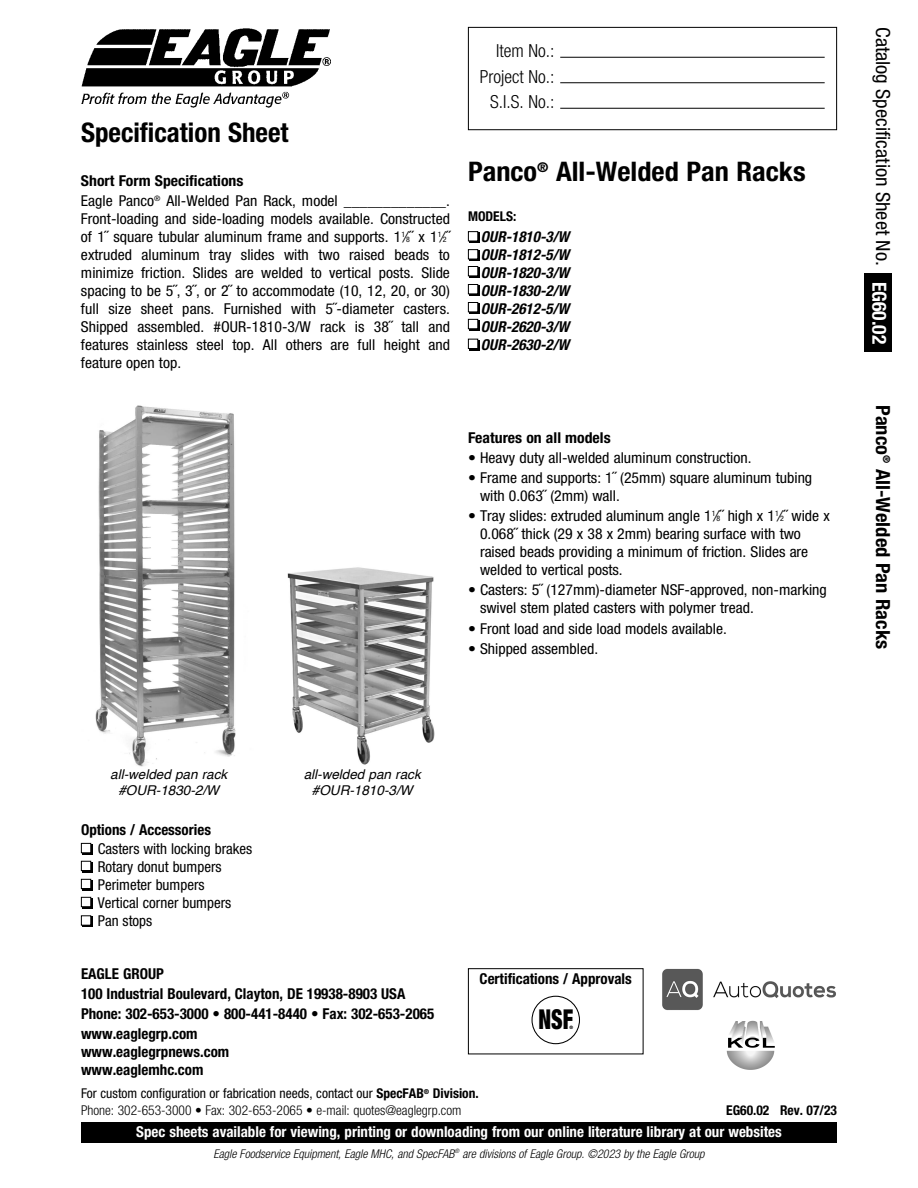
<style>
.page{position:relative;width:918px;height:1188px;background:#fff}
.page>*{position:absolute;margin:0;border:0;box-sizing:border-box;transform-origin:0 0}
.t1{font:900 condensed 27.45px "Helvetica Neue LT Pro";color:#000;scale:.78 1}
.t2{font:700 condensed 27px "Helvetica Neue LT Pro";color:#000;scale:1.05 1}
.t3{font:700 condensed 27px "Helvetica Neue LT Pro";color:#000}
.t4{font:condensed 19.5px "Helvetica Neue LT Pro";color:#000;scale:1.05 1}
.t5{font:700 condensed 19.5px "Helvetica Neue LT Pro";color:#000;scale:1.05 1}
.t6{font:300 condensed 18px/25.5px "Helvetica Neue LT Pro";color:#000;text-align:right}
.t7{font:condensed 15px/18px "Helvetica Neue LT Pro";color:#000;scale:1.05 1}
.t8{font:700 condensed 15px/20.1px "Helvetica Neue LT Pro";color:#000}
.t9{font:700 condensed 15px "Helvetica Neue LT Pro";color:#fff}
.t10{font:condensed 15px/18px "Helvetica Neue LT Pro";color:#000}
.t11{font:italic 700 condensed 15px/18px "Helvetica Neue LT Pro";color:#000;text-align:justify}
.t12{font:700 condensed 15px "Helvetica Neue LT Pro";color:#000;scale:1.05 1}
.t13{font:300 condensed 13.5px/16.2px "Helvetica Neue LT Pro";color:#000}
.t14{font:italic 13.5px/16.2px "Helvetica";color:#000;text-align:center}
.t15{font:700 condensed 13.5px "Helvetica Neue LT Pro";color:#000}
.t16{font:italic 300 condensed 12px "Helvetica Neue LT Pro";color:#000}
.t17{font:900 condensed 4.65px "Helvetica Neue LT Pro";color:#000}
.s1{font-weight:700}
.s2{font-size:7.5px}
.s3{font-weight:700;color:#fff}
.s4{font-weight:400}
</style>
<div class="page">
<div style="left:81px;top:1122px;width:756px;height:21px;background:#000"></div>
<img style="left:726px;top:1020px;width:49px;height:50px">
<img style="left:662px;top:968px;width:174px;height:42px">
<div style="left:468px;top:968px;width:175px;height:86px;border:1px solid #000"></div>
<svg style="left:532px;top:996px;width:48px;height:48px"></svg>
<div style="left:864px;top:274px;width:28px;height:78px;background:#000"></div>
<div style="left:468px;top:27px;width:369px;height:103px;border:1px solid #000"></div>
<hr style="left:560px;top:82px;width:265px;height:1px;background:#000">
<hr style="left:560px;top:57px;width:265px;height:1px;background:#000">
<hr style="left:560px;top:108px;width:265px;height:1px;background:#000">
<img style="left:81px;top:28px;width:250px;height:79px">
<div style="left:82px;top:845px;width:11px;height:10px;background:#000"></div>
<div style="left:82px;top:844px;width:8px;height:8px;background:#fff"></div>
<div style="left:81px;top:843px;width:10px;height:10px;border:1px solid #000"></div>
<div style="left:470px;top:233px;width:10px;height:10px;background:#000"></div>
<div style="left:469px;top:232px;width:8px;height:9px;background:#fff"></div>
<div style="left:468px;top:231px;width:10px;height:10px;border:1px solid #000"></div>
<div style="left:470px;top:251px;width:10px;height:10px;background:#000"></div>
<div style="left:469px;top:250px;width:8px;height:9px;background:#fff"></div>
<div style="left:468px;top:249px;width:10px;height:10px;border:1px solid #000"></div>
<div style="left:470px;top:268px;width:10px;height:10px;background:#000"></div>
<div style="left:469px;top:267px;width:8px;height:8px;background:#fff"></div>
<div style="left:468px;top:266px;width:10px;height:10px;border:1px solid #000"></div>
<div style="left:470px;top:286px;width:10px;height:10px;background:#000"></div>
<div style="left:469px;top:285px;width:8px;height:8px;background:#fff"></div>
<div style="left:468px;top:284px;width:10px;height:10px;border:1px solid #000"></div>
<div style="left:470px;top:304px;width:10px;height:10px;background:#000"></div>
<div style="left:469px;top:303px;width:8px;height:9px;background:#fff"></div>
<div style="left:468px;top:302px;width:10px;height:10px;border:1px solid #000"></div>
<div style="left:470px;top:320px;width:10px;height:11px;background:#000"></div>
<div style="left:469px;top:320px;width:8px;height:8px;background:#fff"></div>
<div style="left:468px;top:319px;width:10px;height:10px;border:1px solid #000"></div>
<div style="left:470px;top:340px;width:10px;height:10px;background:#000"></div>
<div style="left:469px;top:340px;width:8px;height:8px;background:#fff"></div>
<div style="left:468px;top:339px;width:10px;height:10px;border:1px solid #000"></div>
<div style="left:83px;top:862px;width:10px;height:10px;background:#000"></div>
<div style="left:82px;top:862px;width:8px;height:8px;background:#fff"></div>
<div style="left:81px;top:861px;width:10px;height:10px;border:1px solid #000"></div>
<div style="left:82px;top:880px;width:11px;height:11px;background:#000"></div>
<div style="left:82px;top:880px;width:8px;height:8px;background:#fff"></div>
<div style="left:81px;top:879px;width:10px;height:10px;border:1px solid #000"></div>
<div style="left:82px;top:898px;width:11px;height:11px;background:#000"></div>
<div style="left:82px;top:898px;width:8px;height:8px;background:#fff"></div>
<div style="left:81px;top:897px;width:10px;height:10px;border:1px solid #000"></div>
<div style="left:82px;top:917px;width:11px;height:10px;background:#000"></div>
<div style="left:82px;top:916px;width:8px;height:9px;background:#fff"></div>
<div style="left:81px;top:915px;width:10px;height:11px;border:1px solid #000"></div>
<img style="left:95px;top:405px;width:141px;height:362px">
<img style="left:287px;top:567px;width:148px;height:198px">
<h2 class="t3" style="left:81px;top:123px;width:209px">Specification Sheet</h2>
<p class="t7" style="left:81px;top:172px;width:353px;line-height:20.1px"><span class="s1">Short Form Specifications<br></span>Eagle Panco<sup>®</sup> All-Welded Pan Rack, model _____________.</p>
<p class="t7" style="left:81px;top:211px;width:353px;text-align:justify">Front-loading and side-loading models available. Constructed of 1˝ square tubular aluminum frame and supports. 1<sup>1</sup>⁄<span class="s2">8</span>˝ x 1<sup>1</sup>⁄<span class="s2">2</span>˝ extruded aluminum tray slides with two raised beads to minimize friction. Slides are welded to vertical posts. Slide spacing to be 5˝, 3˝, or 2˝ to accommodate (10, 12, 20, or 30) full size sheet pans. Furnished with 5˝-diameter casters.<br>Shipped assembled. #OUR-1810-3/W rack is 38˝ tall and features stainless steel top. All others are full height and feature open top.</p>
<p class="t6" style="left:480px;top:39px;width:76px">Item No.:<br>Project No.:<br>S.I.S. No.:</p>
<h2 class="t2" style="left:468px;top:162px;width:323px">Panco<sup>®</sup> All-Welded Pan Racks</h2>
<p class="t15" style="left:468px;top:211px;width:50px">MODELS:</p>
<p class="t11" style="left:481px;top:228px;width:90px">OUR-1810-3/W OUR-1812-5/W OUR-1820-3/W OUR-1830-2/W OUR-2612-5/W OUR-2620-3/W OUR-2630-2/W</p>
<p class="t12" style="left:468px;top:432px;width:137px">Features on all models</p>
<p class="t7" style="left:468px;top:450px;width:271px">• Heavy duty all-welded aluminum construction.</p>
<p class="t7" style="left:480px;top:470px;width:318px;text-indent:-12px">• Frame and supports: 1˝ (25mm) square aluminum tubing with 0.063˝ (2mm) wall.</p>
<p class="t7" style="left:480px;top:508px;width:335px;text-indent:-12px">• Tray slides: extruded aluminum angle 1<sup>1</sup>⁄<span class="s2">8</span>˝ high x 1<sup>1</sup>⁄<span class="s2">2</span>˝ wide x 0.068˝ thick (29 x 38 x 2mm) bearing surface with two raised beads providing a minimum of friction. Slides are welded to vertical posts.</p>
<p class="t7" style="left:480px;top:582px;width:332px;text-indent:-12px">• Casters: 5˝ (127mm)-diameter NSF-approved, non-marking swivel stem plated casters with polymer tread.</p>
<p class="t7" style="left:468px;top:621px;width:248px">• Front load and side load models available.</p>
<p class="t7" style="left:468px;top:641px;width:125px">• Shipped assembled.</p>
<h3 class="t4" style="left:890px;top:27px;width:303px;rotate:90deg">Catalog Specification Sheet No. <span class="s3">EG60.02</span></h3>
<h3 class="t5" style="left:890px;top:405px;width:234px;rotate:90deg">Panco<sup>®</sup> All-Welded Pan Racks</h3>
<p class="t14" style="left:110px;top:767px;width:119px">all-welded pan rack #OUR-1830-2/W</p>
<p class="t14" style="left:304px;top:767px;width:119px">all-welded pan rack #OUR-1810-3/W</p>
<p class="t8" style="left:81px;top:821px;width:132px">Options / Accessories</p>
<p class="t10" style="left:98px;top:841px;width:156px">Casters with locking brakes<br>Rotary donut bumpers<br>Perimeter bumpers<br>Vertical corner bumpers<br>Pan stops</p>
<p class="t8" style="left:81px;top:965px;width:355px">EAGLE GROUP<br>100 Industrial Boulevard, Clayton, DE 19938-8903 USA Phone: 302-653-3000 • 800-441-8440 • Fax: 302-653-2065 www.eaglegrp.com</p>
<p class="t8" style="left:81px;top:1045px;width:150px;line-height:18px">www.eaglegrpnews.com www.eaglemhc.com</p>
<p class="t8" style="left:480px;top:970px;width:154px">Certifications / Approvals</p>
<h1 class="t1" style="left:538px;top:1004px;width:46px">NSF</h1>
<p class="t17" style="left:569px;top:1025px;width:5px">®</p>
<p class="t13" style="left:81px;top:1086px;width:399px"><span class="s4">For custom configuration or fabrication needs, contact our</span> <span class="s1">SpecFAB</span><sup>®</sup> <span class="s1">Division.<br></span>Phone: 302-653-3000 • Fax: 302-653-2065 • e-mail: quotes@eaglegrp.com</p>
<p class="t16" style="left:213px;top:1149px;width:493px">Eagle Foodservice Equipment, Eagle MHC, and SpecFAB<sup>®</sup> are divisions of Eagle Group. ©2023 by the Eagle Group</p>
<p class="t15" style="left:726px;top:1105px;width:112px">EG60.02 Rev. 07/23</p>
<p class="t9" style="left:136px;top:1126px;width:647px">Spec sheets available for viewing, printing or downloading from our online literature library at our websites</p>
</div>
